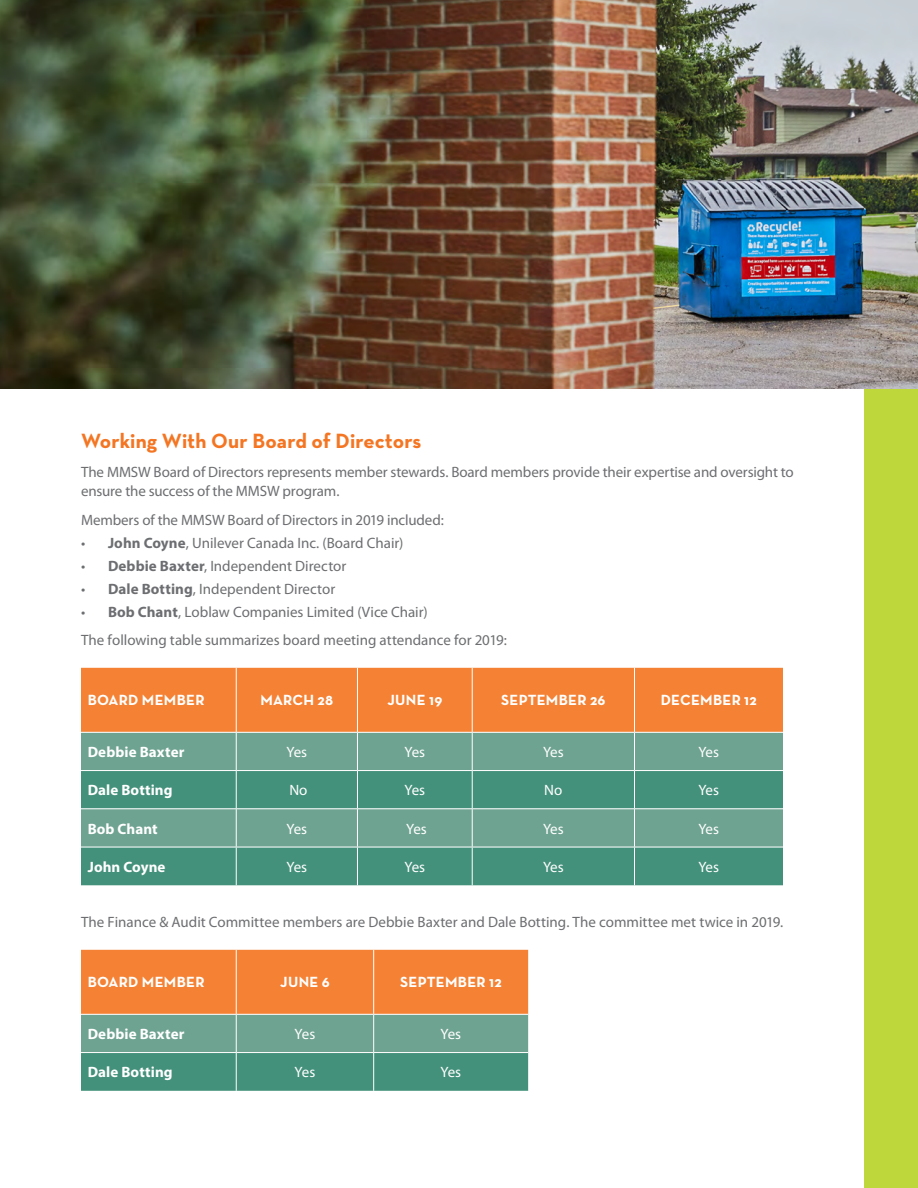
<style>
.page{position:relative;width:918px;height:1188px;background:#fff}
.page>*{position:absolute;margin:0;border:0;box-sizing:border-box;transform-origin:0 0}
.t1{font:700 21px "Neutra Text";letter-spacing:.005em;color:#f47522}
.t2{font:15px/19.5px "Myriad Pro";letter-spacing:-.005em;color:#6d6e71}
.t3{font:700 15px "Neutra Text";letter-spacing:.02em;color:#fff}
.t4{font:700 15px "Myriad Pro";letter-spacing:.005em;color:#fff}
.t5{font:15px "Myriad Pro";color:#fff}
.s1{font-weight:700}
</style>
<div class="page">
<div style="left:864px;top:0;width:54px;height:1188px;background:#bed73b"></div>
<div style="left:81px;top:668px;width:702px;height:64px;background:#f58234"></div>
<div style="left:81px;top:733px;width:702px;height:37px;background:#6fa391"></div>
<svg style="left:81px;top:771px;width:702px;height:114px;background:#539783"></svg>
<hr style="left:236px;top:668px;width:1px;height:64px;background:#fff">
<hr style="left:357px;top:668px;width:1px;height:64px;background:#fff">
<hr style="left:472px;top:668px;width:1px;height:64px;background:#fff">
<hr style="left:634px;top:668px;width:1px;height:64px;background:#fff">
<hr style="left:236px;top:733px;width:1px;height:37px;background:#fff">
<hr style="left:357px;top:733px;width:1px;height:37px;background:#fff">
<hr style="left:472px;top:733px;width:1px;height:37px;background:#fff">
<hr style="left:634px;top:733px;width:1px;height:37px;background:#fff">
<hr style="left:236px;top:771px;width:1px;height:37px;background:#fff">
<hr style="left:357px;top:771px;width:1px;height:37px;background:#fff">
<hr style="left:472px;top:771px;width:1px;height:37px;background:#fff">
<hr style="left:634px;top:771px;width:1px;height:37px;background:#fff">
<hr style="left:81px;top:808px;width:155px;height:1px;background:#fff">
<hr style="left:236px;top:808px;width:121px;height:1px;background:#fff">
<hr style="left:236px;top:809px;width:1px;height:38px;background:#fff">
<hr style="left:357px;top:808px;width:115px;height:1px;background:#fff">
<hr style="left:357px;top:809px;width:1px;height:38px;background:#fff">
<hr style="left:472px;top:808px;width:163px;height:1px;background:#fff">
<hr style="left:472px;top:809px;width:1px;height:38px;background:#fff">
<hr style="left:634px;top:808px;width:149px;height:1px;background:#fff">
<hr style="left:634px;top:809px;width:1px;height:38px;background:#fff">
<hr style="left:81px;top:847px;width:155px;height:1px;background:#fff">
<hr style="left:236px;top:847px;width:121px;height:1px;background:#fff">
<hr style="left:236px;top:847px;width:1px;height:38px;background:#fff">
<hr style="left:357px;top:847px;width:115px;height:1px;background:#fff">
<hr style="left:357px;top:847px;width:1px;height:38px;background:#fff">
<hr style="left:472px;top:847px;width:163px;height:1px;background:#fff">
<hr style="left:472px;top:847px;width:1px;height:38px;background:#fff">
<hr style="left:634px;top:847px;width:149px;height:1px;background:#fff">
<hr style="left:634px;top:847px;width:1px;height:38px;background:#fff">
<svg style="left:81px;top:950px;width:447px;height:141px;background:#a18f60"></svg>
<hr style="left:236px;top:950px;width:1px;height:64px;background:#fff">
<hr style="left:373px;top:950px;width:1px;height:64px;background:#fff">
<hr style="left:81px;top:1014px;width:155px;height:1px;background:#fff">
<hr style="left:236px;top:1014px;width:138px;height:1px;background:#fff">
<hr style="left:236px;top:1015px;width:1px;height:37px;background:#fff">
<hr style="left:374px;top:1014px;width:154px;height:1px;background:#fff">
<hr style="left:373px;top:1015px;width:1px;height:37px;background:#fff">
<hr style="left:81px;top:1052px;width:155px;height:1px;background:#fff">
<hr style="left:236px;top:1052px;width:138px;height:1px;background:#fff">
<hr style="left:236px;top:1053px;width:1px;height:38px;background:#fff">
<hr style="left:374px;top:1052px;width:154px;height:1px;background:#fff">
<hr style="left:373px;top:1053px;width:1px;height:38px;background:#fff">
<img style="left:1px;top:0;width:917px;height:389px">
<img style="left:0;top:0;width:1px;height:490px">
<h1 class="t1" style="left:81px;top:428px;width:342px">Working With Our Board of Directors</h1>
<p class="t2" style="left:81px;top:462px;width:714px">The MMSW Board of Directors represents member stewards. Board members provide their expertise and oversight to ensure the success of the MMSW program.</p>
<p class="t2" style="left:81px;top:510px;width:364px">Members of the MMSW Board of Directors in 2019 included:</p>
<p class="t2" style="left:81px;top:533px;width:324px">• <span class="s1">John Coyne</span>, Unilever Canada Inc. (Board Chair)</p>
<p class="t2" style="left:81px;top:556px;width:267px">• <span class="s1">Debbie Baxter</span>, Independent Director</p>
<p class="t2" style="left:81px;top:579px;width:256px">• <span class="s1">Dale Botting</span>, Independent Director</p>
<p class="t2" style="left:81px;top:597px;width:427px;line-height:28.5px">• <span class="s1">Bob Chant</span>, Loblaw Companies Limited (Vice Chair)<br>The following table summarizes board meeting attendance for 2019:</p>
<p class="t3" style="left:88px;top:691px;width:118px">BOARD MEMBER</p>
<p class="t3" style="left:261px;top:691px;width:74px">MARCH 28</p>
<p class="t3" style="left:387px;top:691px;width:56px">JUNE 19</p>
<p class="t3" style="left:501px;top:691px;width:106px">SEPTEMBER 26</p>
<p class="t3" style="left:661px;top:691px;width:98px">DECEMBER 12</p>
<p class="t4" style="left:88px;top:742px;width:98px">Debbie Baxter</p>
<p class="t5" style="left:287px;top:743px;width:22px">Yes</p>
<p class="t5" style="left:405px;top:743px;width:22px">Yes</p>
<p class="t5" style="left:543px;top:743px;width:22px">Yes</p>
<p class="t5" style="left:698px;top:743px;width:22px">Yes</p>
<p class="t4" style="left:88px;top:780px;width:86px">Dale Botting</p>
<p class="t5" style="left:289px;top:781px;width:20px">No</p>
<p class="t5" style="left:405px;top:781px;width:22px">Yes</p>
<p class="t5" style="left:544px;top:781px;width:20px">No</p>
<p class="t5" style="left:698px;top:781px;width:22px">Yes</p>
<p class="t4" style="left:88px;top:819px;width:71px">Bob Chant</p>
<p class="t5" style="left:287px;top:819px;width:22px">Yes</p>
<p class="t5" style="left:406px;top:819px;width:22px">Yes</p>
<p class="t5" style="left:543px;top:819px;width:22px">Yes</p>
<p class="t5" style="left:698px;top:819px;width:22px">Yes</p>
<p class="t4" style="left:88px;top:857px;width:79px">John Coyne</p>
<p class="t5" style="left:287px;top:858px;width:22px">Yes</p>
<p class="t5" style="left:405px;top:858px;width:22px">Yes</p>
<p class="t5" style="left:543px;top:858px;width:22px">Yes</p>
<p class="t5" style="left:698px;top:858px;width:22px">Yes</p>
<p class="t2" style="left:81px;top:912px;width:704px">The Finance &amp; Audit Committee members are Debbie Baxter and Dale Botting. The committee met twice in 2019.</p>
<p class="t3" style="left:88px;top:973px;width:118px">BOARD MEMBER</p>
<p class="t3" style="left:280px;top:973px;width:51px">JUNE 6</p>
<p class="t3" style="left:400px;top:973px;width:103px">SEPTEMBER 12</p>
<p class="t4" style="left:88px;top:1024px;width:98px">Debbie Baxter</p>
<p class="t5" style="left:295px;top:1025px;width:22px">Yes</p>
<p class="t5" style="left:441px;top:1025px;width:22px">Yes</p>
<p class="t4" style="left:88px;top:1062px;width:86px">Dale Botting</p>
<p class="t5" style="left:295px;top:1063px;width:22px">Yes</p>
<p class="t5" style="left:441px;top:1063px;width:22px">Yes</p>
</div>
